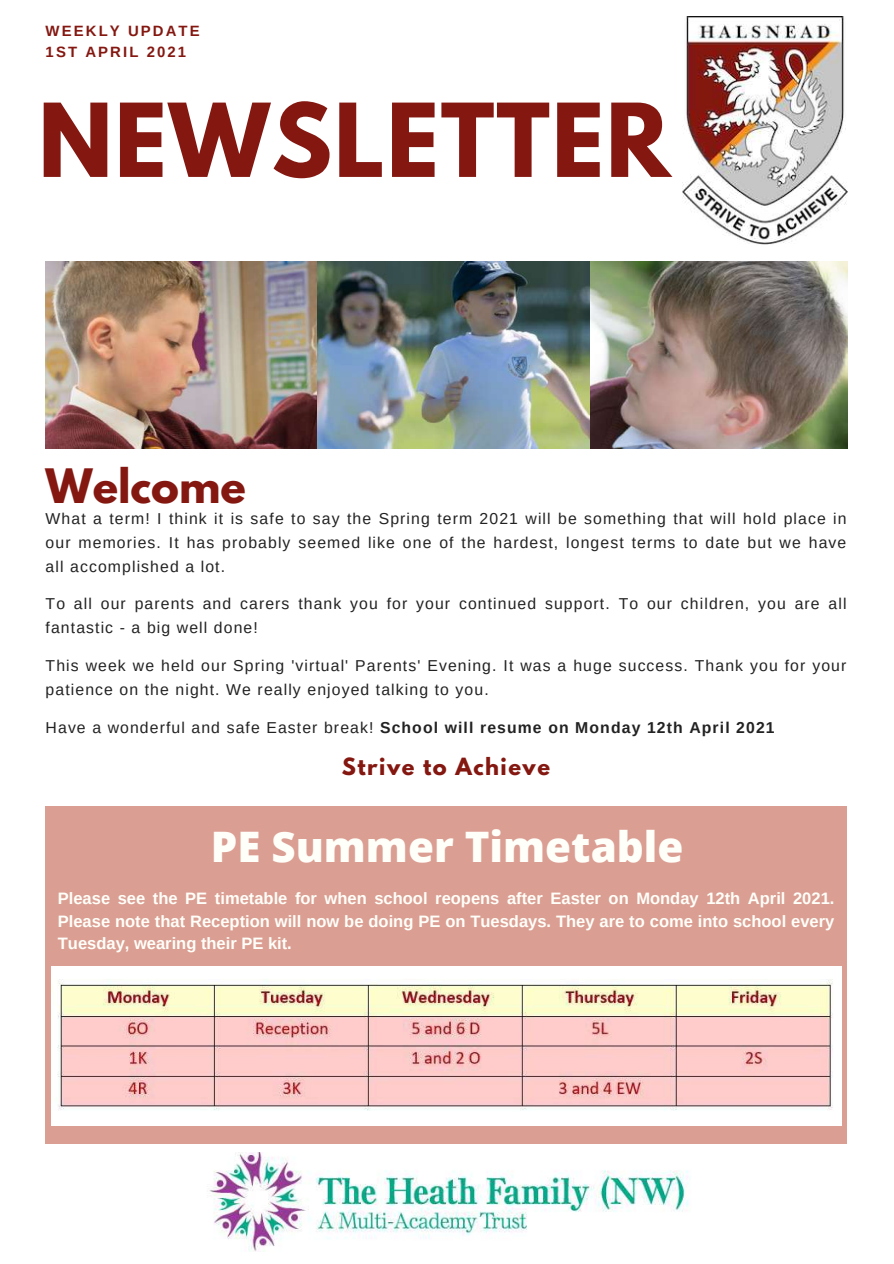
<style>
.page{position:relative;width:894px;height:1264px;background:#fff}
.page>*{position:absolute;margin:0;border:0;box-sizing:border-box;transform-origin:0 0}
.t1{font:700 90.15px "League Spartan";letter-spacing:.02em;color:#841811}
.t2{font:800 42px "Open Sans";color:#fffff9}
.t3{font:700 42px "League Spartan";color:#841811}
.t4{font:700 21px "League Spartan";letter-spacing:.07em;color:#841811}
.t5{font:700 16.5px/22.5px "Arimo";color:#fffff9;text-align:justify}
.t6{font:15.75px/24px "Arimo";letter-spacing:.07em;color:#222}
.t7{font:700 15.75px "Arimo";letter-spacing:.07em;color:#222}
.t8{font:700 14.85px/20.2px "Arimo";letter-spacing:.14em;color:#841811}
.s1{font-weight:400}
</style>
<div class="page">
<img style="left:209px;top:1152px;width:481px;height:99px">
<img style="left:682px;top:16px;width:165px;height:229px">
<img style="left:46px;top:262px;width:801px;height:187px">
<div style="left:46px;top:805px;width:800px;height:338px;background:#db9e93"></div>
<img style="left:51px;top:966px;width:790px;height:159px">
<p class="t8" style="left:46px;top:21px;width:156px">WEEKLY UPDATE<br>1ST APRIL 2021</p>
<h1 class="t1" style="left:38px;top:96px;width:633px">NEWSLETTER</h1>
<h2 class="t3" style="left:46px;top:464px;width:202px">Welcome</h2>
<p class="t6" style="left:46px;top:506px;width:802px;text-align:justify">What a term! I think it is safe to say the Spring term 2021 will be something that will hold place in our memories. It has probably seemed like one of the hardest, longest terms to date but we have all accomplished a lot.</p>
<p class="t6" style="left:46px;top:592px;width:802px">To all our parents and carers thank you for your continued support. To our children, you are all fantastic - a big well done!</p>
<p class="t6" style="left:46px;top:653px;width:802px">This week we held our Spring 'virtual' Parents' Evening. It was a huge success. Thank you for your patience on the night. We really enjoyed talking to you.</p>
<p class="t7" style="left:46px;top:718px;width:730px"><span class="s1">Have a wonderful and safe Easter break!</span> School will resume on Monday 12th April 2021</p>
<h3 class="t4" style="left:342px;top:755px;width:209px">Strive to Achieve</h3>
<h2 class="t2" style="left:211px;top:817px;width:474px">PE Summer Timetable</h2>
<p class="t5" style="left:58px;top:887px;width:777px">Please see the PE timetable for when school reopens after Easter on Monday 12th April 2021.<br>Please note that Reception will now be doing PE on Tuesdays. They are to come into school every Tuesday, wearing their PE kit.</p>
</div>
